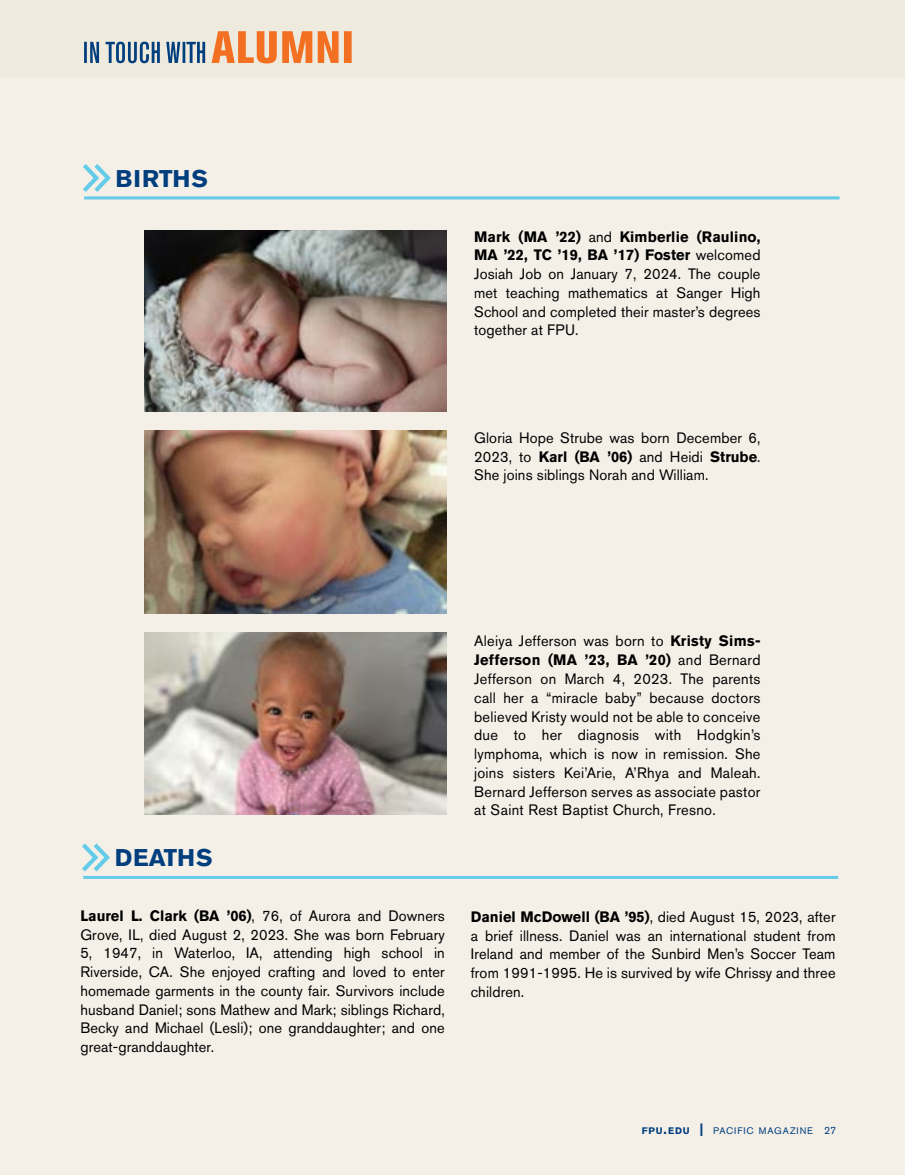
<style>
.page{position:relative;width:905px;height:1175px;background:#fff}
.page>*{position:absolute;margin:0;border:0;box-sizing:border-box;transform-origin:0 0}
.ALUMNI_NOTES_blue_he{font:700 24px "Akzidenz Grotesk BE";letter-spacing:.02em;color:#003e7e}
.Alumni_news_body_gro{font:15px/18.8px "Akzidenz Grotesk BE";letter-spacing:.01em;color:#000;text-align:justify}
.t1{font:9.45px "Akzidenz Grotesk BE";letter-spacing:.1em;color:#003e7e}
.s1{font-weight:700}
.s2{font-weight:700;font-size:13.5px}
.s3{font-size:10.5px}
</style>
<div class="page">
<div style="left:0;top:0;width:904px;height:1174px;background:#f4f0e8"></div>
<div style="left:0;top:0;width:904px;height:78px;background:#eeeadd"></div>
<svg style="left:212px;top:31px;width:139px;height:32px"></svg>
<svg style="left:84px;top:42px;width:121px;height:21px"></svg>
<img style="left:144px;top:431px;width:302px;height:182px">
<img style="left:144px;top:632px;width:302px;height:182px">
<img style="left:144px;top:230px;width:302px;height:181px">
<hr style="left:84px;top:196px;width:755px;height:3px;background:#64cbe8">
<svg style="left:83px;top:164px;width:28px;height:28px"></svg>
<hr style="left:83px;top:876px;width:755px;height:3px;background:#64cbe8">
<svg style="left:82px;top:843px;width:28px;height:29px"></svg>
<p class="ALUMNI_NOTES_blue_he" style="left:116px;top:165px;width:94px">BIRTHS</p>
<p class="ALUMNI_NOTES_blue_he" style="left:115px;top:844px;width:99px">DEATHS</p>
<p class="Alumni_news_body_gro" style="left:474px;top:227px;width:288px"><span class="s1">Mark (MA ’22)</span> and <span class="s1">Kimberlie (Raulino, MA ’22, TC ’19, BA ’17) Foster</span> welcomed Josiah Job on January 7, 2024. The couple met teaching mathematics at Sanger High School and completed their master’s degrees together at FPU.</p>
<p class="Alumni_news_body_gro" style="left:474px;top:428px;width:288px">Gloria Hope Strube was born December 6, 2023, to <span class="s1">Karl (BA ’06)</span> and Heidi <span class="s1">Strube</span>.<br>She joins siblings Norah and William.</p>
<p class="Alumni_news_body_gro" style="left:474px;top:631px;width:288px">Aleiya Jefferson was born to <span class="s1">Kristy Sims-Jefferson (MA ’23, BA ’20)</span> and Bernard Jefferson on March 4, 2023. The parents call her a “miracle baby” because doctors believed Kristy would not be able to conceive due to her diagnosis with Hodgkin’s lymphoma, which is now in remission. She joins sisters Kei’Arie, A’Rhya and Maleah.<br>Bernard Jefferson serves as associate pastor at Saint Rest Baptist Church, Fresno.</p>
<p class="Alumni_news_body_gro" style="left:80px;top:906px;width:366px"><span class="s1">Laurel L. Clark (BA ’06)</span>, 76, of Aurora and Downers Grove, IL, died August 2, 2023. She was born February 5, 1947, in Waterloo, IA, attending high school in Riverside, CA. She enjoyed crafting and loved to enter homemade garments in the county fair. Survivors include husband Daniel; sons Mathew and Mark; siblings Richard, Becky and Michael (Lesli); one granddaughter; and one great-granddaughter.</p>
<p class="Alumni_news_body_gro" style="left:471px;top:907px;width:366px"><span class="s1">Daniel McDowell (BA ’95)</span>, died August 15, 2023, after a brief illness. Daniel was an international student from Ireland and member of the Sunbird Men’s Soccer Team from 1991-1995. He is survived by wife Chrissy and three children.</p>
<p class="t1" style="left:641px;top:1125px;width:196px"><span class="s1">FPU</span><span class="s2">.</span><span class="s1">EDU</span> <span class="s2">|</span> PACIFIC MAGAZINE <span class="s3">27</span></p>
</div>
